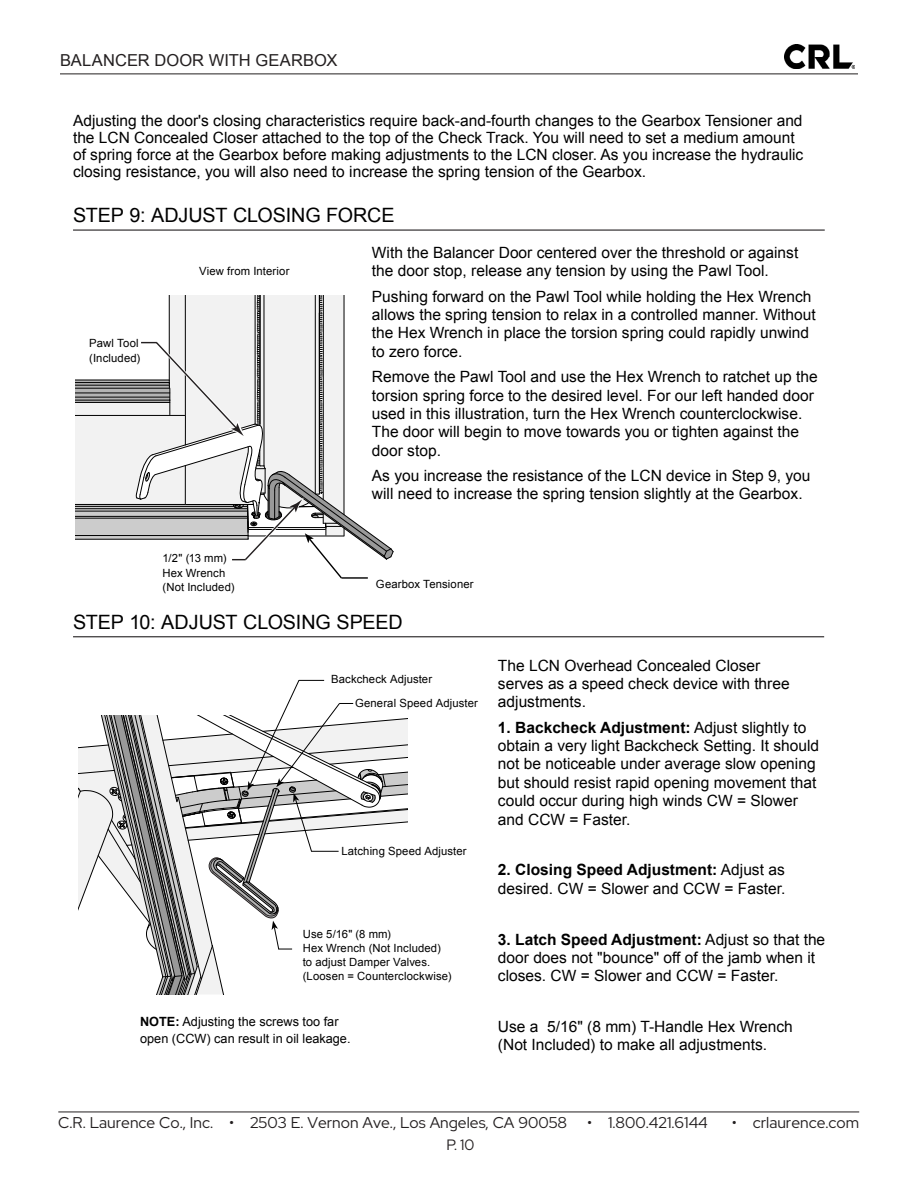
<style>
.page{position:relative;width:918px;height:1188px;background:#fff}
.page>*{position:absolute;margin:0;border:0;box-sizing:border-box;transform-origin:0 0}
.t1{font:19.8px "Arial";letter-spacing:-.005em;color:#000}
.t2{font:16.5px "Arial";letter-spacing:.005em;color:#231f20}
.t3{font:15.6px/18.3px "Arial";color:#000}
.t4{font:15.6px "Red Hat Display";color:#231f20}
.t5{font:15px "Red Hat Display";color:#231f20}
.t6{font:12.75px/17px "Arial";color:#000}
.t7{font:11.25px/14.1px "Arial";letter-spacing:.01em;color:#000}
.s1{font-weight:700}
</style>
<div class="page">
<hr style="left:73px;top:636px;width:751px;height:1px;background:#524f50">
<hr style="left:73px;top:229px;width:752px;height:2px;background:#524f50">
<svg style="left:76px;top:296px;width:318px;height:283px"></svg>
<hr style="left:341px;top:577px;width:27px;height:2px;background:#000">
<svg style="left:79px;top:679px;width:328px;height:315px"></svg>
<hr style="left:60px;top:74px;width:798px;height:1px;background:#231f20">
<hr style="left:58px;top:1112px;width:801px;height:1px;background:#231f20">
<img style="left:785px;top:44px;width:69px;height:25px">
<p class="t2" style="left:60px;top:49px;width:279px">BALANCER DOOR WITH GEARBOX</p>
<p class="t3" style="left:73px;top:112px;width:732px;line-height:17px">Adjusting the door's closing characteristics require back-and-fourth changes to the Gearbox Tensioner and the LCN Concealed Closer attached to the top of the Check Track. You will need to set a medium amount of spring force at the Gearbox before making adjustments to the LCN closer. As you increase the hydraulic closing resistance, you will also need to increase the spring tension of the Gearbox.</p>
<p class="t1" style="left:73px;top:202px;width:323px">STEP 9: ADJUST CLOSING FORCE</p>
<p class="t7" style="left:89px;top:337px;width:53px">Pawl Tool (Included)</p>
<p class="t7" style="left:199px;top:264px;width:92px">View from Interior</p>
<p class="t7" style="left:163px;top:552px;width:74px">1/2" (13 mm)<br>Hex Wrench (Not Included)</p>
<p class="t3" style="left:372px;top:243px;width:428px">With the Balancer Door centered over the threshold or against the door stop, release any tension by using the Pawl Tool.</p>
<p class="t3" style="left:372px;top:287px;width:445px">Pushing forward on the Pawl Tool while holding the Hex Wrench allows the spring tension to relax in a controlled manner. Without the Hex Wrench in place the torsion spring could rapidly unwind to zero force.</p>
<p class="t3" style="left:372px;top:368px;width:447px">Remove the Pawl Tool and use the Hex Wrench to ratchet up the torsion spring force to the desired level. For our left handed door used in this illustration, turn the Hex Wrench counterclockwise.<br>The door will begin to move towards you or tighten against the door stop.</p>
<p class="t3" style="left:372px;top:467px;width:440px">As you increase the resistance of the LCN device in Step 9, you will need to increase the spring tension slightly at the Gearbox.</p>
<p class="t7" style="left:376px;top:577px;width:99px">Gearbox Tensioner</p>
<p class="t1" style="left:73px;top:609px;width:331px">STEP 10: ADJUST CLOSING SPEED</p>
<p class="t7" style="left:331px;top:672px;width:102px">Backcheck Adjuster</p>
<p class="t7" style="left:355px;top:696px;width:124px">General Speed Adjuster</p>
<p class="t7" style="left:341px;top:844px;width:127px">Latching Speed Adjuster</p>
<p class="t7" style="left:303px;top:927px;width:150px">Use 5/16" (8 mm)<br>Hex Wrench (Not Included) to adjust Damper Valves. (Loosen = Counterclockwise)</p>
<p class="t6" style="left:140px;top:1014px;width:212px"><span class="s1">NOTE:</span> Adjusting the screws too far open (CCW) can result in oil leakage.</p>
<p class="t3" style="left:498px;top:656px;width:293px">The LCN Overhead Concealed Closer serves as a speed check device with three adjustments.</p>
<p class="t3" style="left:498px;top:718px;width:323px"><span class="s1">1. Backcheck Adjustment:</span> Adjust slightly to obtain a very light Backcheck Setting. It should not be noticeable under average slow opening but should resist rapid opening movement that could occur during high winds CW = Slower and CCW = Faster.</p>
<p class="t3" style="left:498px;top:861px;width:289px"><span class="s1">2. Closing Speed Adjustment:</span> Adjust as desired. CW = Slower and CCW = Faster.</p>
<p class="t3" style="left:498px;top:930px;width:329px"><span class="s1">3. Latch Speed Adjustment:</span> Adjust so that the door does not "bounce" off of the jamb when it closes. CW = Slower and CCW = Faster.</p>
<p class="t3" style="left:498px;top:1018px;width:296px">Use a 5/16" (8 mm) T-Handle Hex Wrench (Not Included) to make all adjustments.</p>
<p class="t4" style="left:58px;top:1112px;width:510px">C.R. Laurence Co., Inc. • 2503 E. Vernon Ave., Los Angeles, CA 90058</p>
<p class="t4" style="left:587px;top:1112px;width:122px">• 1.800.421.6144</p>
<p class="t4" style="left:732px;top:1112px;width:129px">• crlaurence.com</p>
<p class="t5" style="left:446px;top:1135px;width:30px">P. 10</p>
</div>
